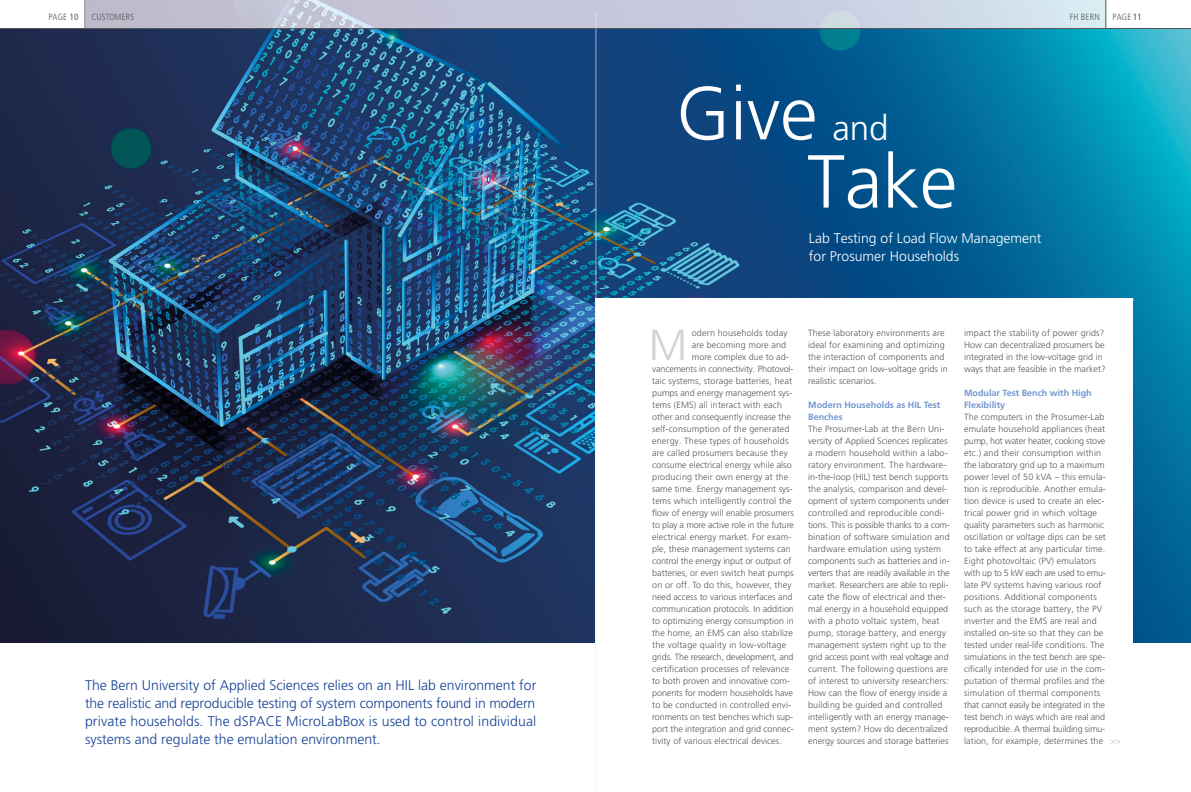
<style>
.page{position:relative;width:1191px;height:792px;background:#fff}
.page>*{position:absolute;margin:0;border:0;box-sizing:border-box;transform-origin:0 0}
.t1{font:300 75px "Frutiger LT Pro";color:#fff}
.t2{font:300 43.4px "Frutiger LT Pro";color:#d2d2d2}
.t3{font:300 35px "Frutiger LT Pro";color:#fff}
.t4{font:300 14px/18px "Frutiger LT Pro";color:#164194;text-align:justify}
.t5{font:300 14px/18px "Frutiger LT Pro";color:#fff}
.t6{font:300 9px/12px "Frutiger LT Pro";letter-spacing:.005em;color:#575756}
.t7{font:700 9px/12px "Frutiger LT Pro";color:#7196cf}
.t8{font:300 condensed 9px "Frutiger LT Pro";letter-spacing:.015em;color:#575756}
.t9{font:300 9px "Frutiger LT Pro";color:#c2c2c2}
.s1{font-weight:400}
</style>
<div class="page">
<img style="left:0;top:29px;width:350px;height:614px">
<img style="left:350px;top:29px;width:841px;height:272px">
<img style="left:350px;top:301px;width:245px;height:342px">
<img style="left:1133px;top:301px;width:58px;height:342px">
<div style="left:595px;top:299px;width:538px;height:493px;background:#fff"></div>
<img style="left:86px;top:0;width:1019px;height:28px">
<hr style="left:0;top:28px;width:595px;height:1px;background:#575756">
<svg style="left:85px;top:0;width:1px;height:28px"></svg>
<hr style="left:595px;top:28px;width:596px;height:1px;background:#575756">
<svg style="left:1105px;top:0;width:1px;height:28px"></svg>
<img style="left:595px;top:29px;width:1px;height:270px">
<hr style="left:595px;top:299px;width:1px;height:493px;background:#f4f4f4">
<svg style="left:595px;top:12px;width:1px;height:17px"></svg>
<p class="t8" style="left:48px;top:12px;width:32px">PAGE <span class="s1">10</span></p>
<p class="t8" style="left:92px;top:12px;width:44px">CUSTOMERS</p>
<p class="t8" style="left:1112px;top:12px;width:31px">PAGE <span class="s1">11</span></p>
<p class="t8" style="left:1069px;top:12px;width:31px">FH BERN</p>
<h1 class="t1" style="left:676px;top:70px;width:143px">Give</h1>
<h3 class="t3" style="left:832px;top:107px;width:58px">and</h3>
<h1 class="t1" style="left:807px;top:138px;width:151px">Take</h1>
<p class="t4" style="left:85px;top:676px;width:453px">The Bern University of Applied Sciences relies on an HIL lab environment for the realistic and reproducible testing of system components found in modern private households. The dSPACE MicroLabBox is used to control individual systems and regulate the emulation environment.</p>
<h3 class="t5" style="left:809px;top:230px;width:234px">Lab Testing of Load Flow Management for Prosumer Households</h3>
<p class="t6" style="left:692px;top:327px;width:98px">odern households today are becoming more and more complex due to ad-</p>
<p class="t6" style="left:808px;top:327px;width:141px">These laboratory environments are ideal for examining and optimizing the interaction of components and their impact on low-voltage grids in realistic scenarios.</p>
<p class="t7" style="left:808px;top:399px;width:134px">Modern Households as HIL Test<br>Benches</p>
<p class="t6" style="left:808px;top:423px;width:143px">The Prosumer-Lab at the Bern Uni&shy;versity of Applied Sciences replicates a modern household within a labo&shy;ratory environment. The hardware&shy;in-the-loop (HIL) test bench supports the analysis, comparison and devel&shy;opment of system components under controlled and reproducible condi&shy;tions. This is possible thanks to a com&shy;bination of software simulation and hardware emulation using system components such as batteries and in&shy;verters that are readily available in the market. Researchers are able to repli&shy;cate the flow of electrical and ther&shy;mal energy in a household equipped with a photo voltaic system, heat pump, storage battery, and energy management system right up to the grid access point with real voltage and current. The following questions are of interest to university researchers:<br>How can the flow of energy inside a building be guided and controlled intelligently with an energy manage&shy;ment system? How do decentralized energy sources and storage batteries</p>
<h2 class="t2" style="left:649px;top:320px;width:40px">M</h2>
<p class="t6" style="left:652px;top:363px;width:143px">vancements in connectivity. Photovol&shy;taic systems, storage batteries, heat pumps and energy management sys&shy;tems (EMS) all interact with each other and consequently increase the self-consumption of the generated energy. These types of households are called prosumers because they consume electrical energy while also producing their own energy at the same time. Energy management sys&shy;tems which intelligently control the flow of energy will enable prosumers to play a more active role in the future electrical energy market. For exam&shy;ple, these management systems can control the energy input or output of batteries, or even switch heat pumps on or off. To do this, however, they need access to various interfaces and communication protocols. In addition to optimizing energy consumption in the home, an EMS can also stabilize the voltage quality in low-voltage grids. The research, development, and certification processes of relevance to both proven and innovative com&shy;ponents for modern households have to be conducted in controlled envi&shy;ronments on test benches which sup&shy;port the integration and grid connec&shy;tivity of various electrical devices.</p>
<p class="t6" style="left:964px;top:327px;width:143px">impact the stability of power grids?<br>How can decentralized prosumers be integrated in the low-voltage grid in ways that are feasible in the market?</p>
<p class="t7" style="left:964px;top:387px;width:129px">Modular Test Bench with High<br>Flexibility</p>
<p class="t6" style="left:964px;top:411px;width:143px">The computers in the Prosumer-Lab emulate household appliances (heat pump, hot water heater, cooking stove etc.) and their consumption within the laboratory grid up to a maximum power level of 50 kVA – this emula&shy;tion is reproducible. Another emula&shy;tion device is used to create an elec&shy;trical power grid in which voltage quality parameters such as harmonic oscillation or voltage dips can be set to take effect at any particular time.<br>Eight photovoltaic (PV) emulators with up to 5 kW each are used to emu&shy;late PV systems having various roof positions. Additional components such as the storage battery, the PV inverter and the EMS are real and installed on-site so that they can be tested under real-life conditions. The simulations in the test bench are spe&shy;cifically intended for use in the com&shy;putation of thermal profiles and the simulation of thermal components that cannot easily be integrated in the test bench in ways which are real and reproducible. A thermal building simu&shy;lation, for example, determines the</p>
<p class="t9" style="left:1110px;top:736px;width:12px">&gt;&gt;</p>
</div>
